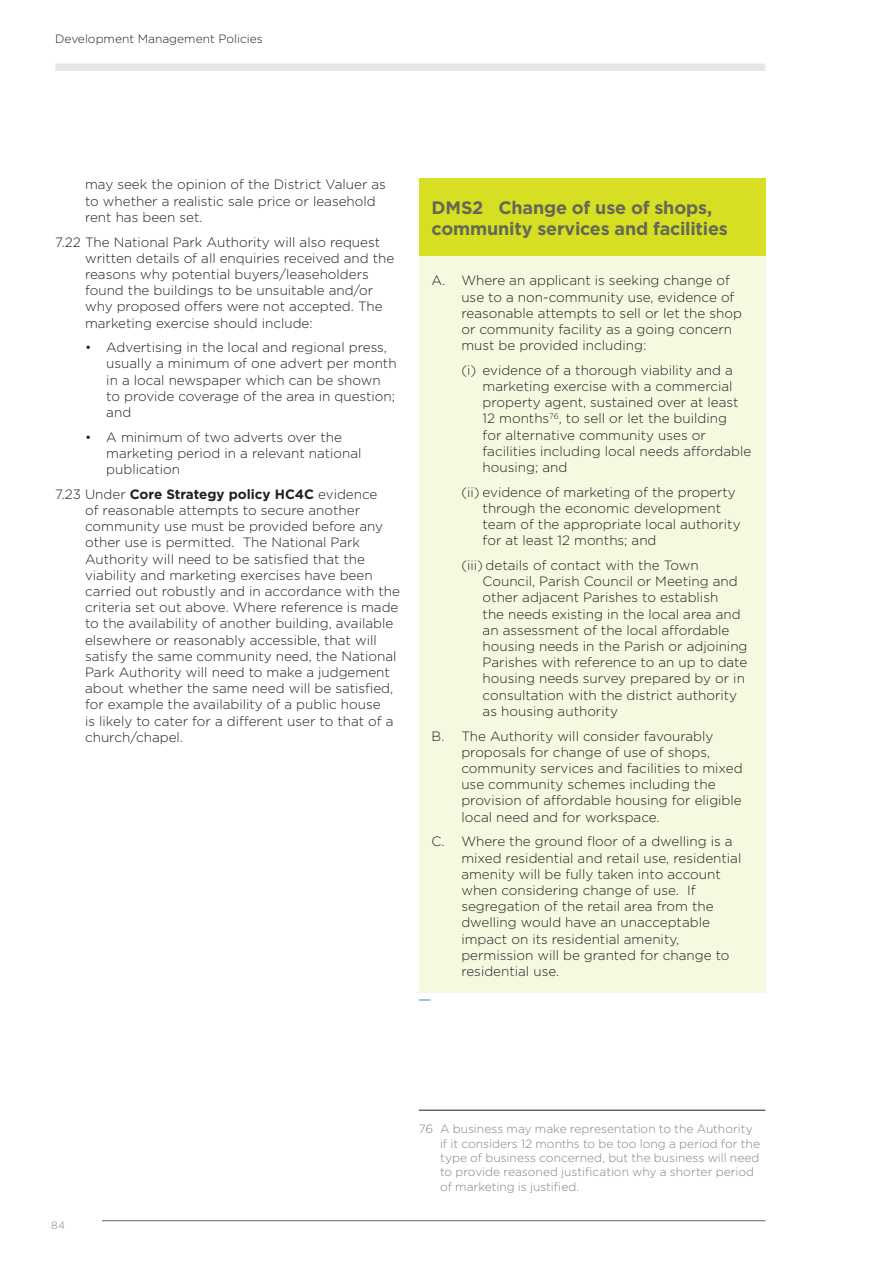
<style>
.page{position:relative;width:893px;height:1263px;background:#fff}
.page>*{position:absolute;margin:0;border:0;box-sizing:border-box;transform-origin:0 0}
.t1{font:700 18px/21px "Gotham";letter-spacing:-.01em;color:#666857}
.t2{font:300 13.5px/16.2px "Gotham";color:#231f20}
.t3{font:300 12px/14.4px "Gotham";color:#808285}
.t4{font:300 12px "Gotham";color:#231f20}
.t5{font:300 10.5px "Gotham";color:#818373}
.s1{font-weight:700}
</style>
<div class="page">
<div style="left:419px;top:179px;width:346px;height:77px;background:#d6df21"></div>
<div style="left:419px;top:256px;width:346px;height:736px;background:#f6f9df"></div>
<hr style="left:419px;top:1110px;width:346px;height:1px;background:#231f20">
<hr style="left:102px;top:1220px;width:663px;height:1px;background:#636366">
<div style="left:55px;top:63px;width:710px;height:8px;background:#e6e7e9"></div>
<p class="t4" style="left:55px;top:31px;width:209px">Development Management Policies</p>
<p class="t2" style="left:85px;top:176px;width:302px">may seek the opinion of the District Valuer as to whether a realistic sale price or leasehold rent has been set.</p>
<p class="t2" style="left:85px;top:233px;width:311px;text-indent:-30px">7.22 The National Park Authority will also request written details of all enquiries received and the reasons why potential buyers/leaseholders found the buildings to be unsuitable and/or why proposed offers were not accepted. The marketing exercise should include:</p>
<p class="t2" style="left:106px;top:339px;width:292px;text-indent:-21px">• Advertising in the local and regional press, usually a minimum of one advert per month in a local newspaper which can be shown to provide coverage of the area in question; and</p>
<p class="t2" style="left:106px;top:428px;width:257px;text-indent:-21px">• A minimum of two adverts over the marketing period in a relevant national publication</p>
<p class="t2" style="left:85px;top:486px;width:316px;text-indent:-30px">7.23 Under <span class="s1">Core Strategy policy HC4C</span> evidence<br>of reasonable attempts to secure another community use must be provided before any other use is permitted. The National Park Authority will need to be satisfied that the viability and marketing exercises have been carried out robustly and in accordance with the criteria set out above. Where reference is made to the availability of another building, available elsewhere or reasonably accessible, that will satisfy the same community need, the National Park Authority will need to make a judgement about whether the same need will be satisfied, for example the availability of a public house<br>is likely to cater for a different user to that of a church/chapel.</p>
<h1 class="t1" style="left:432px;top:197px;width:298px">DMS2 Change of use of shops, community services and facilities</h1>
<p class="t2" style="left:461px;top:272px;width:282px;text-indent:-30px">A. Where an applicant is seeking change of use to a non-community use, evidence of reasonable attempts to sell or let the shop or community facility as a going concern must be provided including:</p>
<p class="t2" style="left:483px;top:362px;width:270px;text-indent:-21px">(i) evidence of a thorough viability and a marketing exercise with a commercial property agent, sustained over at least 12 months<sup>76</sup>, to sell or let the building<br>for alternative community uses or facilities including local needs affordable housing; and</p>
<p class="t2" style="left:483px;top:483px;width:259px;text-indent:-21px">(ii) evidence of marketing of the property through the economic development team of the appropriate local authority for at least 12 months; and</p>
<p class="t2" style="left:483px;top:557px;width:266px;text-indent:-21px">(iii) details of contact with the Town Council, Parish Council or Meeting and other adjacent Parishes to establish<br>the needs existing in the local area and an assessment of the local affordable housing needs in the Parish or adjoining Parishes with reference to an up to date housing needs survey prepared by or in consultation with the district authority as housing authority</p>
<p class="t2" style="left:461px;top:727px;width:283px;text-indent:-30px">B. The Authority will consider favourably proposals for change of use of shops, community services and facilities to mixed use community schemes including the provision of affordable housing for eligible local need and for workspace.</p>
<p class="t2" style="left:461px;top:833px;width:281px;text-indent:-30px">C. Where the ground floor of a dwelling is a mixed residential and retail use, residential amenity will be fully taken into account when considering change of use. If segregation of the retail area from the dwelling would have an unacceptable impact on its residential amenity, permission will be granted for change to residential use.</p>
<p class="t5" style="left:51px;top:1218px;width:16px">84</p>
<p class="t3" style="left:440px;top:1121px;width:321px;text-indent:-21px">76 A business may make representation to the Authority if it considers 12 months to be too long a period for the type of business concerned, but the business will need to provide reasoned justification why a shorter period of marketing is justified.</p>
</div>
